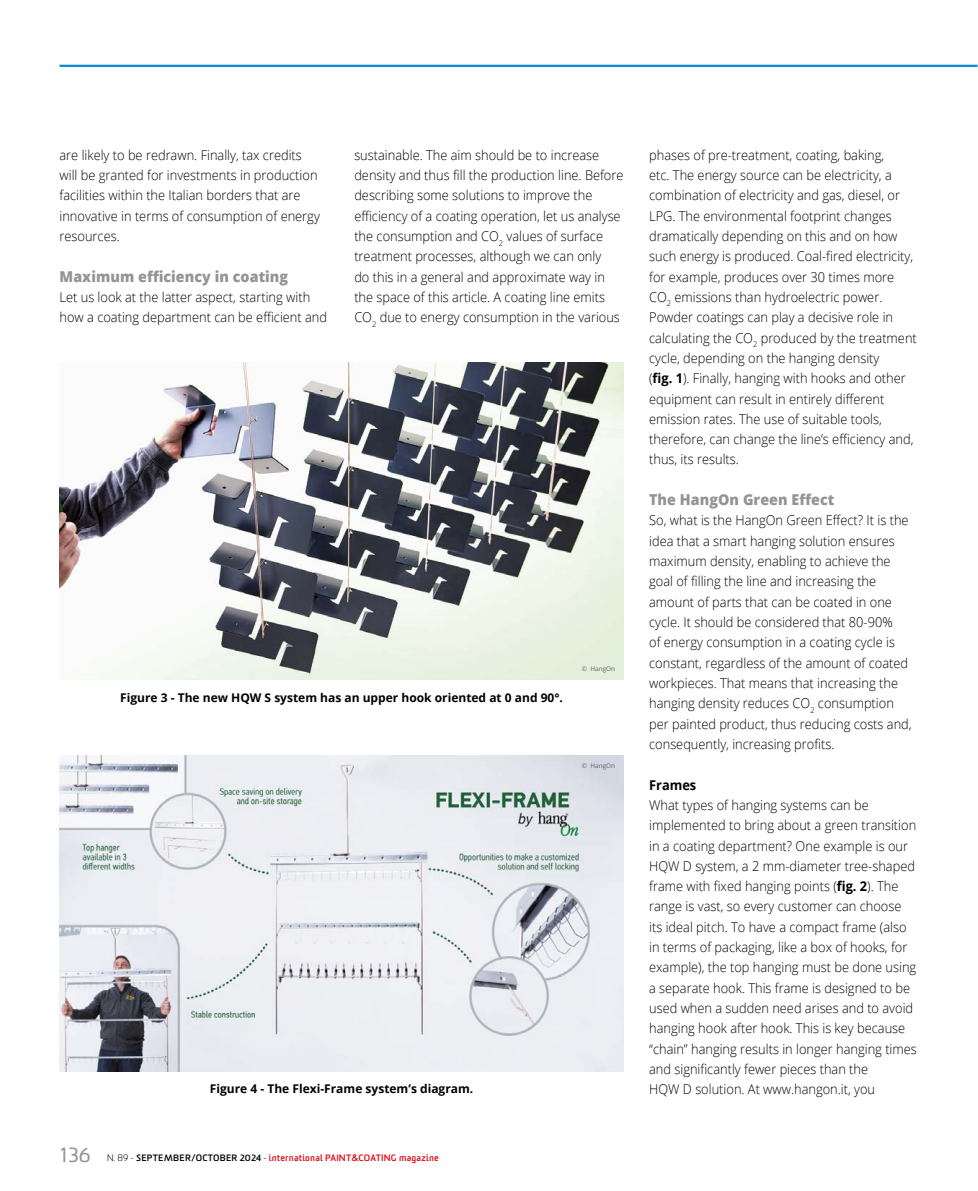
<style>
.page{position:relative;width:978px;height:1191px;background:#fff}
.page>*{position:absolute;margin:0;border:0;box-sizing:border-box;transform-origin:0 0}
.t1{font:800 15px "Open Sans";letter-spacing:.005em;color:#949494;scale:.95 1}
.t2{font:300 13.5px/20.2px "Open Sans";color:#000;scale:.95 1}
.t3{font:700 13.5px "Open Sans";color:#000;scale:.95 1}
.t4{font:700 12px "Open Sans";color:#000}
.t5{font:700 9px "Sommet Rounded";letter-spacing:.02em;color:#e30613}
.t6{font:6.3px "Open Sans";color:#646363}
.s1{font-weight:700}
.s2{font-weight:400;font-size:19.8px;color:#949494}
.s3{font-weight:300;color:#000}
.s4{color:#000}
</style>
<div class="page">
<hr style="left:60px;top:65px;width:918px;height:2px;background:#008cd3">
<img style="left:60px;top:363px;width:564px;height:316px">
<img style="left:60px;top:755px;width:564px;height:316px">
<p class="t2" style="left:354px;top:144px;width:285px">sustainable. The aim should be to increase density and thus fill the production line. Before describing some solutions to improve the efficiency of a coating operation, let us analyse the consumption and CO<sub>2</sub> values of surface treatment processes, although we can only<br>do this in a general and approximate way in the space of this article. A coating line emits CO<sub>2</sub> due to energy consumption in the various</p>
<p class="t2" style="left:649px;top:144px;width:283px">phases of pre-treatment, coating, baking,<br>etc. The energy source can be electricity, a combination of electricity and gas, diesel, or LPG. The environmental footprint changes dramatically depending on this and on how such energy is produced. Coal-fired electricity, for example, produces over 30 times more CO<sub>2</sub> emissions than hydroelectric power.<br>Powder coatings can play a decisive role in calculating the CO<sub>2</sub> produced by the treatment cycle, depending on the hanging density<br>(<span class="s1">fig. 1</span>). Finally, hanging with hooks and other equipment can result in entirely different emission rates. The use of suitable tools, therefore, can change the line’s efficiency and, thus, its results.</p>
<p class="t1" style="left:649px;top:488px;width:197px">The HangOn Green Effect</p>
<p class="t2" style="left:649px;top:510px;width:278px">So, what is the HangOn Green Effect? It is the idea that a smart hanging solution ensures maximum density, enabling to achieve the goal of filling the line and increasing the amount of parts that can be coated in one cycle. It should be considered that 80-90%<br>of energy consumption in a coating cycle is constant, regardless of the amount of coated workpieces. That means that increasing the hanging density reduces CO<sub>2</sub> consumption per painted product, thus reducing costs and, consequently, increasing profits.</p>
<p class="t3" style="left:649px;top:775px;width:51px">Frames</p>
<p class="t2" style="left:649px;top:794px;width:283px">What types of hanging systems can be implemented to bring about a green transition in a coating department? One example is our HQW D system, a 2 mm-diameter tree-shaped frame with fixed hanging points (<span class="s1">fig. 2</span>). The range is vast, so every customer can choose its ideal pitch. To have a compact frame (also in terms of packaging, like a box of hooks, for example), the top hanging must be done using a separate hook. This frame is designed to be used when a sudden need arises and to avoid hanging hook after hook. This is key because “chain” hanging results in longer hanging times and significantly fewer pieces than the<br>HQW D solution. At www.hangon.it, you</p>
<p class="t2" style="left:60px;top:144px;width:276px">are likely to be redrawn. Finally, tax credits will be granted for investments in production facilities within the Italian borders that are innovative in terms of consumption of energy resources.</p>
<p class="t1" style="left:60px;top:265px;width:242px">Maximum efficiency in coating</p>
<p class="t2" style="left:60px;top:286px;width:283px">Let us look at the latter aspect, starting with how a coating department can be efficient and</p>
<p class="t6" style="left:582px;top:664px;width:35px">© HangOn</p>
<p class="t4" style="left:120px;top:689px;width:444px">Figure 3 - The new HQW S system has an upper hook oriented at 0 and 90°.</p>
<p class="t6" style="left:582px;top:762px;width:35px">© HangOn</p>
<p class="t4" style="left:210px;top:1080px;width:265px">Figure 4 - The Flexi-Frame system’s diagram.</p>
<p class="t5" style="left:60px;top:1152px;width:381px"><span class="s2">136</span> <span class="s3">N. 89 -</span> <span class="s4">SEPTEMBER/OCTOBER 2024</span> <span class="s3">-</span> international PAINT&amp;COATING magazine</p>
</div>
